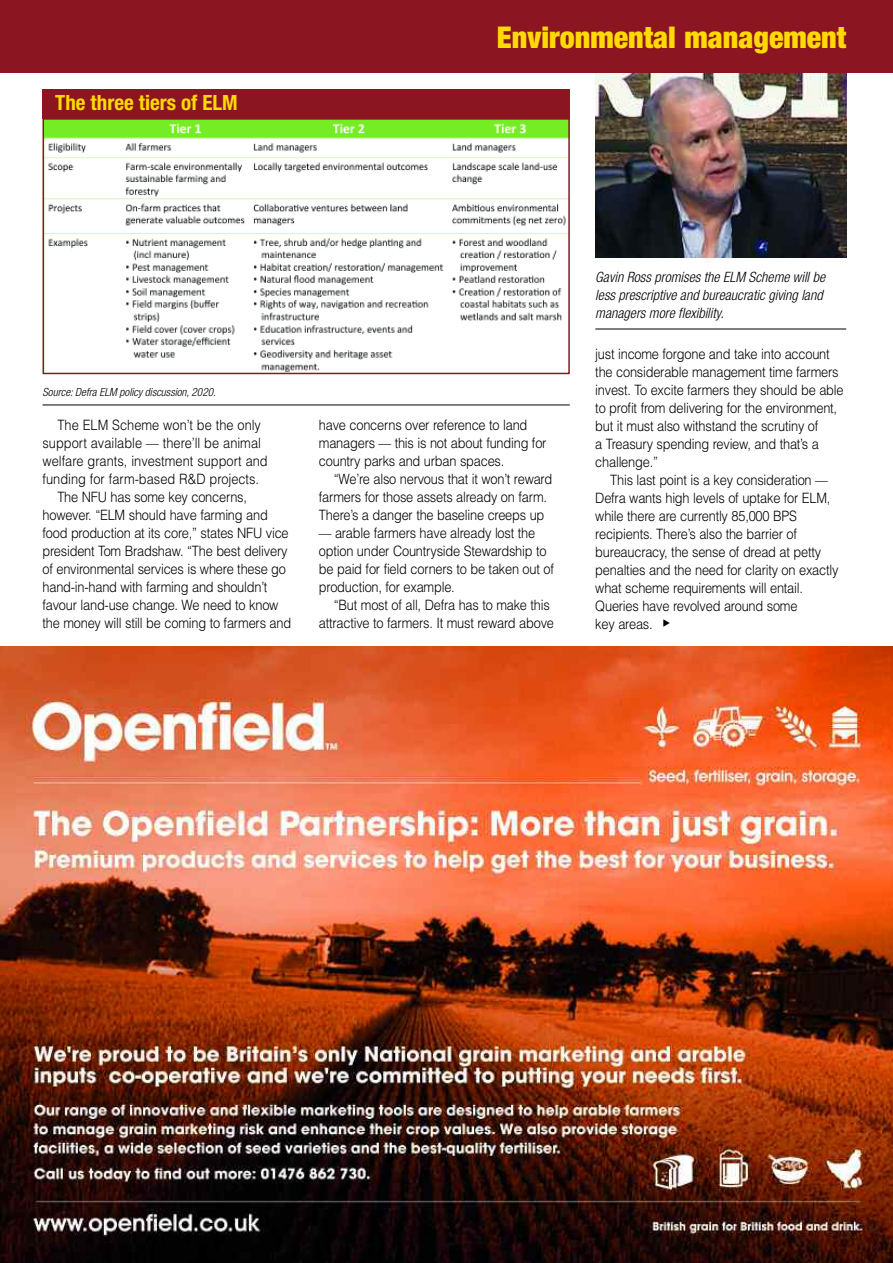
<style>
.page{position:relative;width:893px;height:1263px;background:#fff}
.page>*{position:absolute;margin:0;border:0;box-sizing:border-box;transform-origin:0 0}
.t1{font:900 condensed 30px "Helvetica Neue";color:#ffd902}
.t2{font:700 condensed 21px "Helvetica Neue";color:#ffd902}
.t3{font:300 14.25px/18px "Helvetica";letter-spacing:-.015em;color:#000;scale:.9 1}
.t4{font:italic 300 condensed 14.25px/18px "Helvetica Neue";color:#000}
.t5{font:italic 300 condensed 11.25px "Helvetica Neue";color:#000}
</style>
<div class="page">
<img style="left:595px;top:72px;width:251px;height:185px">
<hr style="left:595px;top:329px;width:251px;height:1px;background:#000">
<img style="left:46px;top:121px;width:521px;height:250px">
<div style="left:43px;top:118px;width:527px;height:256px;border:2px solid #8b1622"></div>
<div style="left:43px;top:89px;width:527px;height:30px;background:#8b1622"></div>
<hr style="left:43px;top:405px;width:527px;height:1px;background:#000">
<div style="left:0;top:0;width:893px;height:72px;background:#8b1622"></div>
<img style="left:0;top:646px;width:893px;height:617px">
<h2 class="t2" style="left:55px;top:95px;width:184px">The three tiers of ELM</h2>
<h1 class="t1" style="left:497px;top:27px;width:351px">Environmental management</h1>
<p class="t5" style="left:43px;top:388px;width:175px">Source: Defra ELM policy discussion, 2020.</p>
<p class="t3" style="left:57px;top:416px;width:228px">The ELM Scheme won’t be the only</p>
<p class="t3" style="left:43px;top:434px;width:244px">support available –– there’ll be animal</p>
<p class="t3" style="left:43px;top:452px;width:252px">welfare grants, investment support and</p>
<p class="t3" style="left:43px;top:470px;width:242px">funding for farm-based R&amp;D projects.</p>
<p class="t3" style="left:57px;top:488px;width:212px">The NFU has some key concerns,</p>
<p class="t3" style="left:43px;top:506px;width:252px">however. “ELM should have farming and</p>
<p class="t3" style="left:43px;top:524px;width:275px">food production at its core,” states NFU vice</p>
<p class="t3" style="left:43px;top:542px;width:274px">president Tom Bradshaw. “The best delivery</p>
<p class="t3" style="left:43px;top:560px;width:272px">of environmental services is where these go</p>
<p class="t3" style="left:43px;top:578px;width:251px">hand-in-hand with farming and shouldn’t</p>
<p class="t3" style="left:43px;top:596px;width:264px">favour land-use change. We need to know</p>
<p class="t3" style="left:43px;top:614px;width:278px">the money will still be coming to farmers and</p>
<p class="t3" style="left:319px;top:416px;width:254px">have concerns over reference to land managers –– this is not about funding for country parks and urban spaces.</p>
<p class="t3" style="left:319px;top:470px;width:263px;text-indent:15px">“We’re also nervous that it won’t reward farmers for those assets already on farm.<br>There’s a danger the baseline creeps up –– arable farmers have already lost the option under Countryside Stewardship to be paid for field corners to be taken out of production, for example.</p>
<p class="t3" style="left:319px;top:596px;width:263px;text-align:right">“But most of all, Defra has to make this attractive to farmers. It must reward above</p>
<p class="t4" style="left:595px;top:269px;width:231px">Gavin Ross promises the ELM Scheme will be less prescriptive and bureaucratic giving land managers more flexibility.</p>
<p class="t3" style="left:595px;top:345px;width:277px">just income forgone and take into account the considerable management time farmers invest. To excite farmers they should be able to profit from delivering for the environment, but it must also withstand the scrutiny of<br>a Treasury spending review, and that’s a challenge.”</p>
<p class="t3" style="left:595px;top:471px;width:272px;text-indent:15px">This last point is a key consideration –– Defra wants high levels of uptake for ELM, while there are currently 85,000 BPS recipients. There’s also the barrier of bureaucracy, the sense of dread at petty penalties and the need for clarity on exactly what scheme requirements will entail.<br>Queries have revolved around some<br>key areas.</p>
</div>
